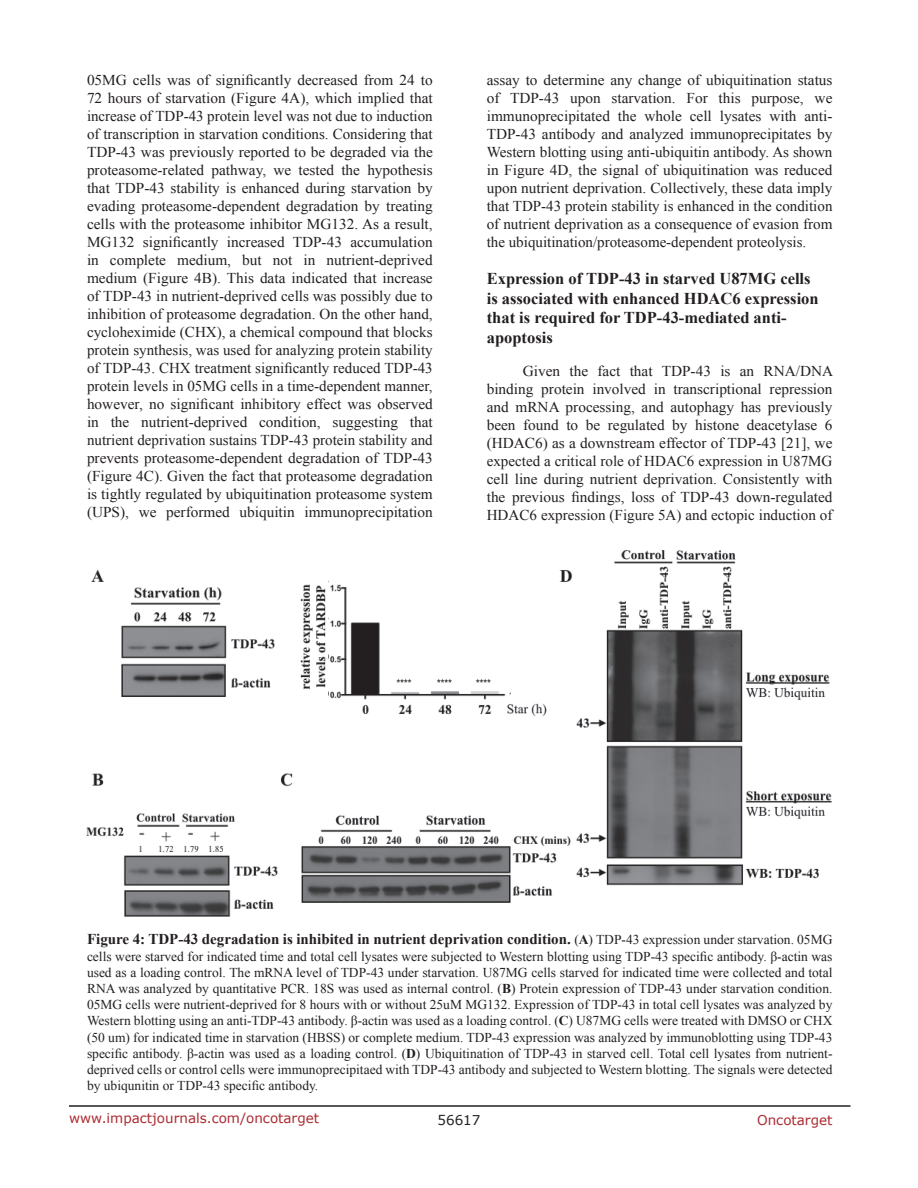
<style>
.page{position:relative;width:918px;height:1188px;background:#fff}
.page>*{position:absolute;margin:0;border:0;box-sizing:border-box;transform-origin:0 0}
.SubHeading_middle{font:700 16.5px/19.8px "Times New Roman";color:#231f20}
.BodyText{font:15px/18px "Times New Roman";color:#231f20;text-align:justify}
.FigureText{font:700 15px "Times New Roman";color:#231f20}
.FigureText-2{font:13.5px/16.2px "Times New Roman";color:#231f20;text-align:justify}
.t1{font:13.5px "Verdana";color:#ac2b31}
.t2{font:13.5px "Verdana";color:#231f20}
.s1{font-weight:400;font-size:13.5px}
.s2{font-size:13.5px}
.s3{font-weight:700}
</style>
<div class="page">
<hr style="left:69px;top:1105px;width:781px;height:2px;background:#231f20">
<img style="left:86px;top:551px;width:746px;height:365px">
<p class="BodyText" style="left:87px;top:71px;width:347px">05MG cells was of significantly decreased from 24 to 72 hours of starvation (Figure 4A), which implied that increase of TDP-43 protein level was not due to induction of transcription in starvation conditions. Considering that TDP-43 was previously reported to be degraded via the proteasome-related pathway, we tested the hypothesis that TDP-43 stability is enhanced during starvation by evading proteasome-dependent degradation by treating cells with the proteasome inhibitor MG132. As a result, MG132 significantly increased TDP-43 accumulation in complete medium, but not in nutrient-deprived medium (Figure 4B). This data indicated that increase of TDP-43 in nutrient-deprived cells was possibly due to inhibition of proteasome degradation. On the other hand, cycloheximide (CHX), a chemical compound that blocks protein synthesis, was used for analyzing protein stability of TDP-43. CHX treatment significantly reduced TDP-43 protein levels in 05MG cells in a time-dependent manner, however, no significant inhibitory effect was observed in the nutrient-deprived condition, suggesting that nutrient deprivation sustains TDP-43 protein stability and prevents proteasome-dependent degradation of TDP-43 (Figure 4C). Given the fact that proteasome degradation is tightly regulated by ubiquitination proteasome system (UPS), we performed ubiquitin immunoprecipitation</p>
<p class="BodyText" style="left:487px;top:71px;width:347px">assay to determine any change of ubiquitination status of TDP-43 upon starvation. For this purpose, we immunoprecipitated the whole cell lysates with anti-TDP-43 antibody and analyzed immunoprecipitates by Western blotting using anti-ubiquitin antibody. As shown in Figure 4D, the signal of ubiquitination was reduced upon nutrient deprivation. Collectively, these data imply that TDP-43 protein stability is enhanced in the condition of nutrient deprivation as a consequence of evasion from the ubiquitination/proteasome-dependent proteolysis.</p>
<p class="SubHeading_middle" style="left:487px;top:268px;width:333px">Expression of TDP-43 in starved U87MG cells is associated with enhanced HDAC6 expression that is required for TDP-43-mediated anti&shy;apoptosis</p>
<p class="BodyText" style="left:487px;top:362px;width:348px;text-indent:36px">Given the fact that TDP-43 is an RNA/DNA binding protein involved in transcriptional repression and mRNA processing, and autophagy has previously been found to be regulated by histone deacetylase 6 (HDAC6) as a downstream effector of TDP-43 [21], we expected a critical role of HDAC6 expression in U87MG cell line during nutrient deprivation. Consistently with the previous findings, loss of TDP-43 down-regulated HDAC6 expression (Figure 5A) and ectopic induction of</p>
<p class="FigureText" style="left:87px;top:929px;width:747px">Figure 4: TDP-43 degradation is inhibited in nutrient deprivation condition. <span class="s1">(</span><span class="s2">A</span><span class="s1">) TDP-43 expression under starvation. 05MG</span></p>
<p class="FigureText-2" style="left:87px;top:948px;width:747px">cells were starved for indicated time and total cell lysates were subjected to Western blotting using TDP-43 specific antibody. β-actin was used as a loading control. The mRNA level of TDP-43 under starvation. U87MG cells starved for indicated time were collected and total RNA was analyzed by quantitative PCR. 18S was used as internal control. (<span class="s3">B</span>) Protein expression of TDP-43 under starvation condition.<br>05MG cells were nutrient-deprived for 8 hours with or without 25uM MG132. Expression of TDP-43 in total cell lysates was analyzed by Western blotting using an anti-TDP-43 antibody. β-actin was used as a loading control. (<span class="s3">C</span>) U87MG cells were treated with DMSO or CHX (50 um) for indicated time in starvation (HBSS) or complete medium. TDP-43 expression was analyzed by immunoblotting using TDP-43 specific antibody. β-actin was used as a loading control. (<span class="s3">D</span>) Ubiquitination of TDP-43 in starved cell. Total cell lysates from nutrient&shy;deprived cells or control cells were immunoprecipitaed with TDP-43 antibody and subjected to Western blotting. The signals were detected by ubiqunitin or TDP-43 specific antibody.</p>
<p class="t1" style="left:69px;top:1109px;width:252px">www.impactjournals.com/oncotarget</p>
<p class="t2" style="left:438px;top:1111px;width:44px">56617</p>
<p class="t1" style="left:757px;top:1111px;width:77px">Oncotarget</p>
</div>
